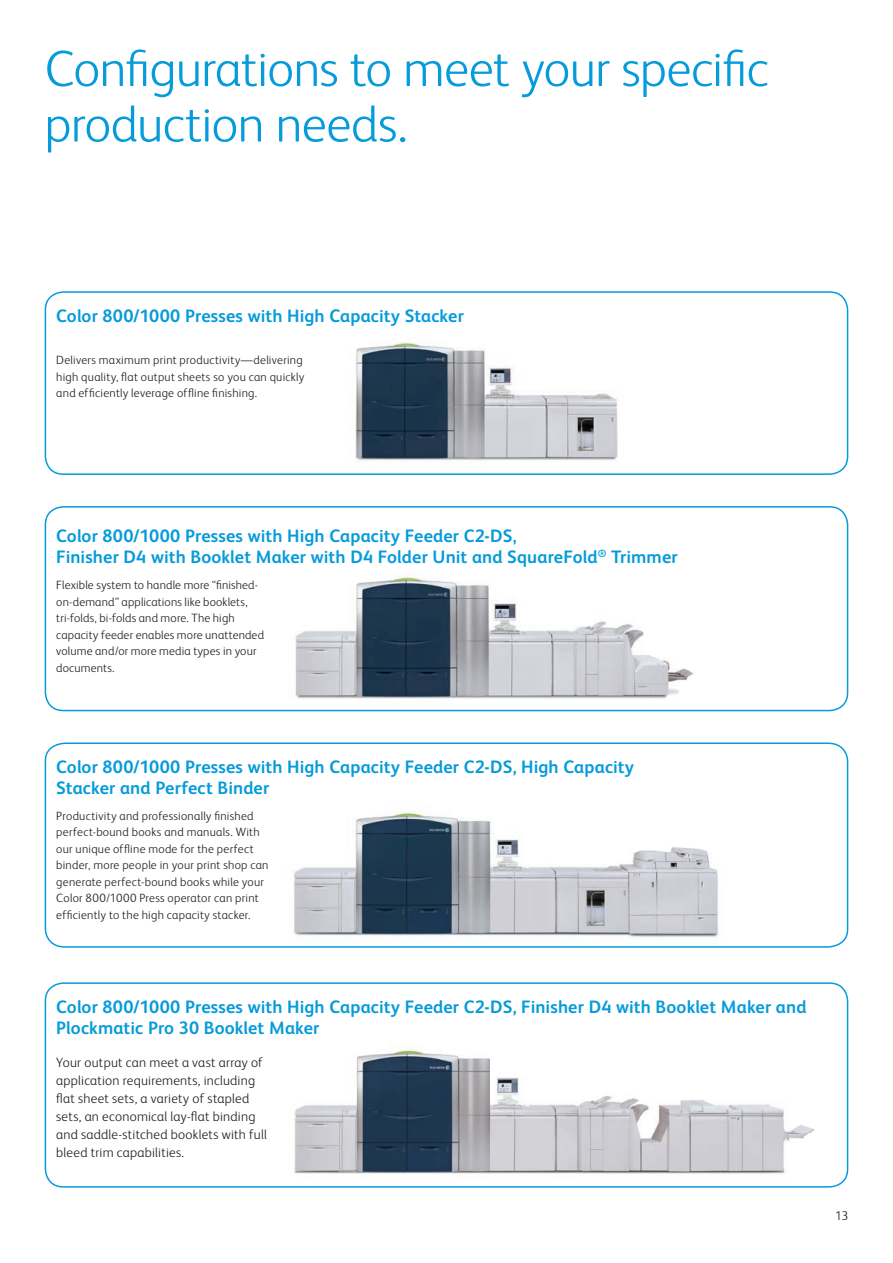
<style>
.page{position:relative;width:893px;height:1263px;background:#fff}
.page>*{position:absolute;margin:0;border:0;box-sizing:border-box;transform-origin:0 0}
.t1{font:300 51px/55.5px "Xerox Sans";letter-spacing:-.01em;color:#069bda}
.t2{font:700 18px/21px "Xerox Sans";letter-spacing:.01em;color:#069bda}
.t3{font:300 13.5px/18px "Xerox Sans";letter-spacing:.02em;color:#231f20}
.t4{font:300 12.75px "Xerox Sans";color:#231f20}
.t5{font:300 12px/16.5px "Xerox Sans";letter-spacing:.02em;color:#231f20}
</style>
<div class="page">
<svg style="left:45px;top:982px;width:803px;height:205px"></svg>
<img style="left:289px;top:1043px;width:555px;height:135px">
<svg style="left:44px;top:742px;width:805px;height:206px"></svg>
<img style="left:287px;top:806px;width:439px;height:139px">
<div style="left:45px;top:506px;width:803px;height:205px;border:2px solid #069bda;border-radius:18px"></div>
<img style="left:295px;top:576px;width:399px;height:123px">
<img style="left:355px;top:342px;width:263px;height:120px">
<div style="left:45px;top:291px;width:803px;height:184px;border:2px solid #069bda;border-radius:18px"></div>
<h1 class="t1" style="left:45px;top:38px;width:725px">Configurations to meet your specific production needs.</h1>
<h2 class="t2" style="left:56px;top:304px;width:409px">Color 800/1000 Presses with High Capacity Stacker</h2>
<p class="t5" style="left:56px;top:351px;width:250px">Delivers maximum print productivity—delivering high quality, flat output sheets so you can quickly and efficiently leverage offline finishing.</p>
<h2 class="t2" style="left:56px;top:524px;width:623px">Color 800/1000 Presses with High Capacity Feeder C2-DS,<br>Finisher D4 with Booklet Maker with D4 Folder Unit and SquareFold<sup>®</sup> Trimmer</h2>
<p class="t5" style="left:56px;top:576px;width:209px">Flexible system to handle more “finished&shy;on-demand” applications like booklets, tri-folds, bi-folds and more. The high capacity feeder enables more unattended volume and/or more media types in your documents.</p>
<h2 class="t2" style="left:56px;top:756px;width:579px">Color 800/1000 Presses with High Capacity Feeder C2-DS, High Capacity<br>Stacker and Perfect Binder</h2>
<p class="t5" style="left:56px;top:807px;width:214px">Productivity and professionally finished perfect-bound books and manuals. With our unique offline mode for the perfect binder, more people in your print shop can generate perfect-bound books while your Color 800/1000 Press operator can print efficiently to the high capacity stacker.</p>
<h2 class="t2" style="left:56px;top:996px;width:752px">Color 800/1000 Presses with High Capacity Feeder C2-DS, Finisher D4 with Booklet Maker and<br>Plockmatic Pro 30 Booklet Maker</h2>
<p class="t3" style="left:56px;top:1052px;width:212px">Your output can meet a vast array of application requirements, including flat sheet sets, a variety of stapled sets, an economical lay-flat binding and saddle-stitched booklets with full bleed trim capabilities.</p>
<p class="t4" style="left:835px;top:1208px;width:15px">13</p>
</div>
